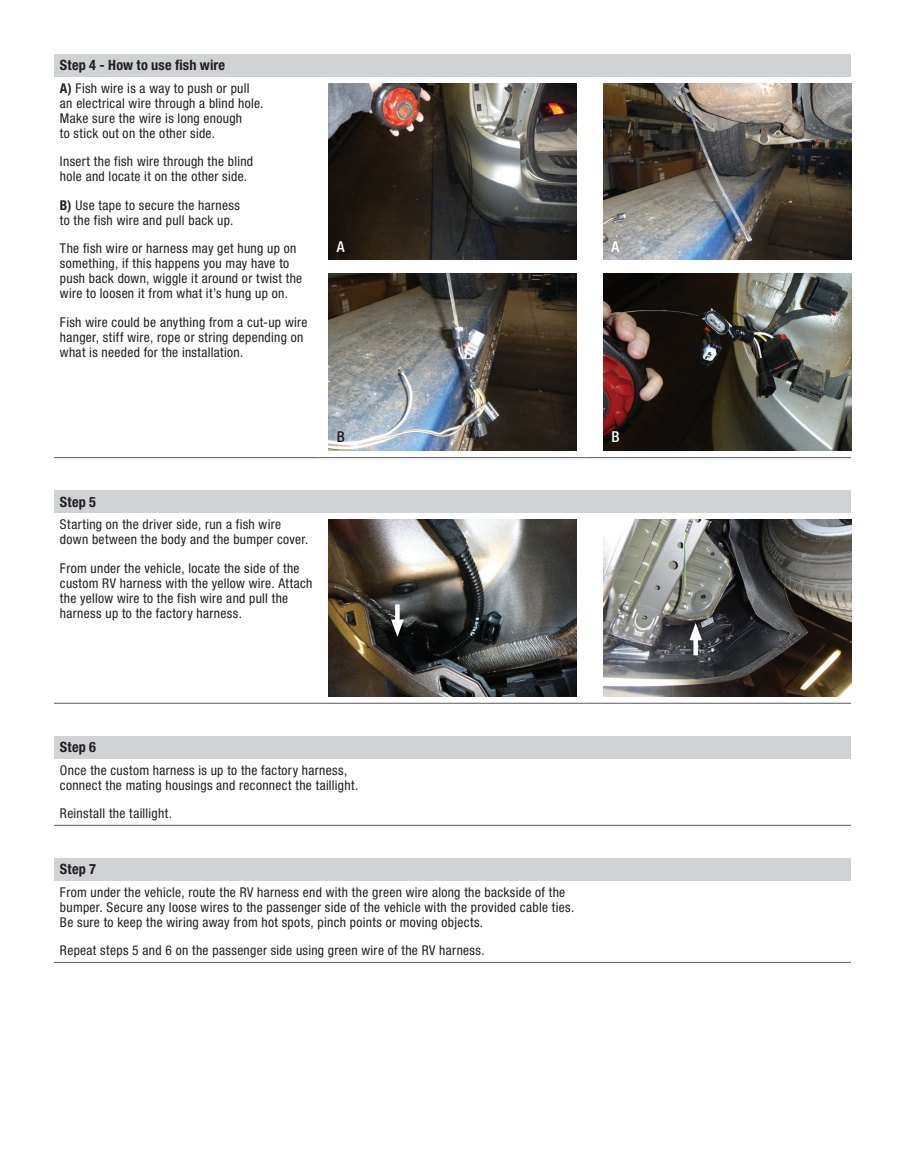
<style>
.page{position:relative;width:905px;height:1175px;background:#fff}
.page>*{position:absolute;margin:0;border:0;box-sizing:border-box;transform-origin:0 0}
.t1{font:500 condensed 15px "Helvetica Neue LT Std";color:#fff}
.t2{font:500 condensed 15px "Helvetica Neue LT Std";color:#231f20}
.t3{font:700 condensed 14.25px "Helvetica Neue LT Std";letter-spacing:.01em;color:#231f20}
.t4{font:condensed 13.5px/15px "Helvetica Neue LT Std";letter-spacing:.025em;color:#231f20}
.s1{font-weight:700}
</style>
<div class="page">
<div style="left:54px;top:54px;width:796px;height:22px;background:#d1d2d4"></div>
<hr style="left:320px;top:457px;width:265px;height:1px;background:#57585a">
<hr style="left:585px;top:457px;width:265px;height:1px;background:#57585a">
<hr style="left:54px;top:457px;width:266px;height:1px;background:#57585a">
<img style="left:329px;top:83px;width:247px;height:177px">
<img style="left:603px;top:83px;width:248px;height:177px">
<img style="left:329px;top:274px;width:247px;height:176px">
<img style="left:603px;top:274px;width:248px;height:176px">
<div style="left:54px;top:490px;width:796px;height:22px;background:#d1d2d4"></div>
<hr style="left:54px;top:703px;width:266px;height:1px;background:#57585a">
<hr style="left:320px;top:703px;width:265px;height:1px;background:#57585a">
<hr style="left:585px;top:703px;width:265px;height:1px;background:#57585a">
<img style="left:329px;top:519px;width:247px;height:177px">
<img style="left:603px;top:519px;width:248px;height:177px">
<div style="left:54px;top:736px;width:796px;height:22px;background:#d1d2d4"></div>
<hr style="left:54px;top:825px;width:796px;height:1px;background:#57585a">
<div style="left:54px;top:858px;width:796px;height:22px;background:#d1d2d4"></div>
<hr style="left:54px;top:962px;width:796px;height:1px;background:#57585a">
<svg style="left:395px;top:604px;width:4px;height:15px"></svg>
<svg style="left:391px;top:619px;width:13px;height:18px"></svg>
<div style="left:693px;top:634px;width:5px;height:21px;background:#fff"></div>
<svg style="left:689px;top:623px;width:13px;height:17px"></svg>
<p class="t3" style="left:60px;top:56px;width:167px">Step 4 - How to use fish wire</p>
<p class="t4" style="left:60px;top:80px;width:205px"><span class="s1">A)</span> Fish wire is a way to push or pull an electrical wire through a blind hole.<br>Make sure the wire is long enough<br>to stick out on the other side.</p>
<p class="t4" style="left:60px;top:154px;width:195px">Insert the fish wire through the blind hole and locate it on the other side.</p>
<p class="t4" style="left:60px;top:197px;width:181px"><span class="s1">B)</span> Use tape to secure the harness to the fish wire and pull back up.</p>
<p class="t4" style="left:60px;top:241px;width:244px">The fish wire or harness may get hung up on something, if this happens you may have to push back down, wiggle it around or twist the wire to loosen it from what it’s hung up on.</p>
<p class="t4" style="left:60px;top:314px;width:249px">Fish wire could be anything from a cut-up wire hanger, stiff wire, rope or string depending on what is needed for the installation.</p>
<p class="t1" style="left:337px;top:237px;width:9px">A</p>
<p class="t3" style="left:60px;top:493px;width:38px">Step 5</p>
<p class="t4" style="left:60px;top:517px;width:250px">Starting on the driver side, run a fish wire down between the body and the bumper cover.</p>
<p class="t4" style="left:60px;top:560px;width:254px">From under the vehicle, locate the side of the custom RV harness with the yellow wire. Attach the yellow wire to the fish wire and pull the harness up to the factory harness.</p>
<p class="t2" style="left:337px;top:428px;width:10px">B</p>
<p class="t1" style="left:611px;top:237px;width:9px">A</p>
<p class="t1" style="left:611px;top:428px;width:10px">B</p>
<p class="t3" style="left:60px;top:738px;width:38px">Step 6</p>
<p class="t4" style="left:60px;top:762px;width:300px">Once the custom harness is up to the factory harness, connect the mating housings and reconnect the taillight.</p>
<p class="t4" style="left:60px;top:806px;width:113px">Reinstall the taillight.</p>
<p class="t3" style="left:60px;top:860px;width:38px">Step 7</p>
<p class="t4" style="left:60px;top:884px;width:515px">From under the vehicle, route the RV harness end with the green wire along the backside of the bumper. Secure any loose wires to the passenger side of the vehicle with the provided cable ties.<br>Be sure to keep the wiring away from hot spots, pinch points or moving objects.</p>
<p class="t4" style="left:60px;top:943px;width:426px">Repeat steps 5 and 6 on the passenger side using green wire of the RV harness.</p>
</div>
